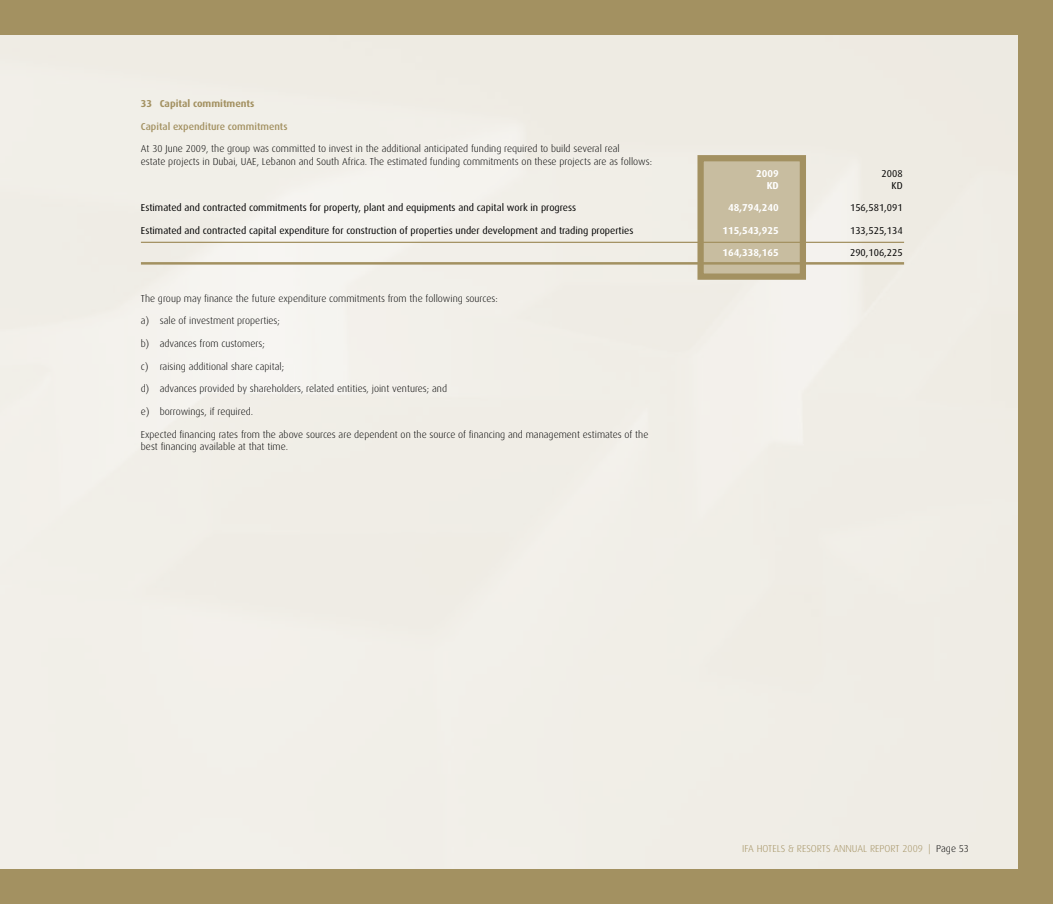
<style>
.page{position:relative;width:1053px;height:904px;background:#fff}
.page>*{position:absolute;margin:0;border:0;box-sizing:border-box;transform-origin:0 0}
.t1{font:300 10px/12px "Dax";color:#000}
.t2{font:10px "Dax";color:#000}
.t3{font:300 10px "Dax";color:#a39161}
.t4{font:700 10px "Dax";color:#fff}
.t5{font:500 10px "Dax";color:#a39161}
.t6{font:700 10px "Dax";color:#a39161}
.s1{color:#000}
</style>
<div class="page">
<div style="left:0;top:0;width:1052px;height:904px;background:#a39161"></div>
<div style="left:0;top:35px;width:1017px;height:833px;background:#f1eee7"></div>
<div style="left:697px;top:155px;width:109px;height:125px;background:#c8bda0;border:6px solid #a39161"></div>
<hr style="left:141px;top:242px;width:763px;height:1px;background:#a39161">
<hr style="left:141px;top:262px;width:763px;height:2px;background:#a39161">
<p class="t6" style="left:141px;top:98px;width:115px">33 Capital commitments</p>
<p class="t5" style="left:141px;top:121px;width:148px">Capital expenditure commitments</p>
<p class="t1" style="left:141px;top:143px;width:512px">At 30 June 2009, the group was committed to invest in the additional anticipated funding required to build several real<br>estate projects in Dubai, UAE, Lebanon and South Africa. The estimated funding commitments on these projects are as follows:</p>
<p class="t4" style="left:756px;top:167px;width:24px">2009</p>
<p class="t2" style="left:881px;top:167px;width:23px">2008</p>
<p class="t4" style="left:766px;top:179px;width:14px">KD</p>
<p class="t2" style="left:891px;top:179px;width:13px">KD</p>
<p class="t2" style="left:141px;top:202px;width:436px">Estimated and contracted commitments for property, plant and equipments and capital work in progress</p>
<p class="t4" style="left:728px;top:202px;width:52px">48,794,240</p>
<p class="t2" style="left:850px;top:202px;width:54px">156,581,091</p>
<p class="t2" style="left:141px;top:225px;width:494px">Estimated and contracted capital expenditure for construction of properties under development and trading properties</p>
<p class="t4" style="left:722px;top:225px;width:58px">115,543,925</p>
<p class="t2" style="left:850px;top:225px;width:54px">133,525,134</p>
<p class="t4" style="left:722px;top:247px;width:58px">164,338,165</p>
<p class="t2" style="left:850px;top:247px;width:54px">290,106,225</p>
<p class="t1" style="left:141px;top:292px;width:358px">The group may finance the future expenditure commitments from the following sources:</p>
<p class="t1" style="left:141px;top:315px;width:140px">a) sale of investment properties;</p>
<p class="t1" style="left:141px;top:337px;width:125px">b) advances from customers;</p>
<p class="t1" style="left:141px;top:360px;width:145px">c) raising additional share capital;</p>
<p class="t1" style="left:141px;top:383px;width:307px">d) advances provided by shareholders, related entities, joint ventures; and</p>
<p class="t1" style="left:141px;top:405px;width:114px">e) borrowings, if required.</p>
<p class="t1" style="left:141px;top:428px;width:509px">Expected financing rates from the above sources are dependent on the source of financing and management estimates of the best financing available at that time.</p>
<p class="t3" style="left:790px;top:843px;width:228px">IFA H TELS &amp; RESORTS ANNUAL REPORT 2009 | <span class="s1">Page 02</span></p>
<p class="t3" style="left:742px;top:843px;width:228px">IFA HOTELS &amp; RESORTS ANNUAL REPORT 2009 | <span class="s1">Page 53</span></p>
</div>
